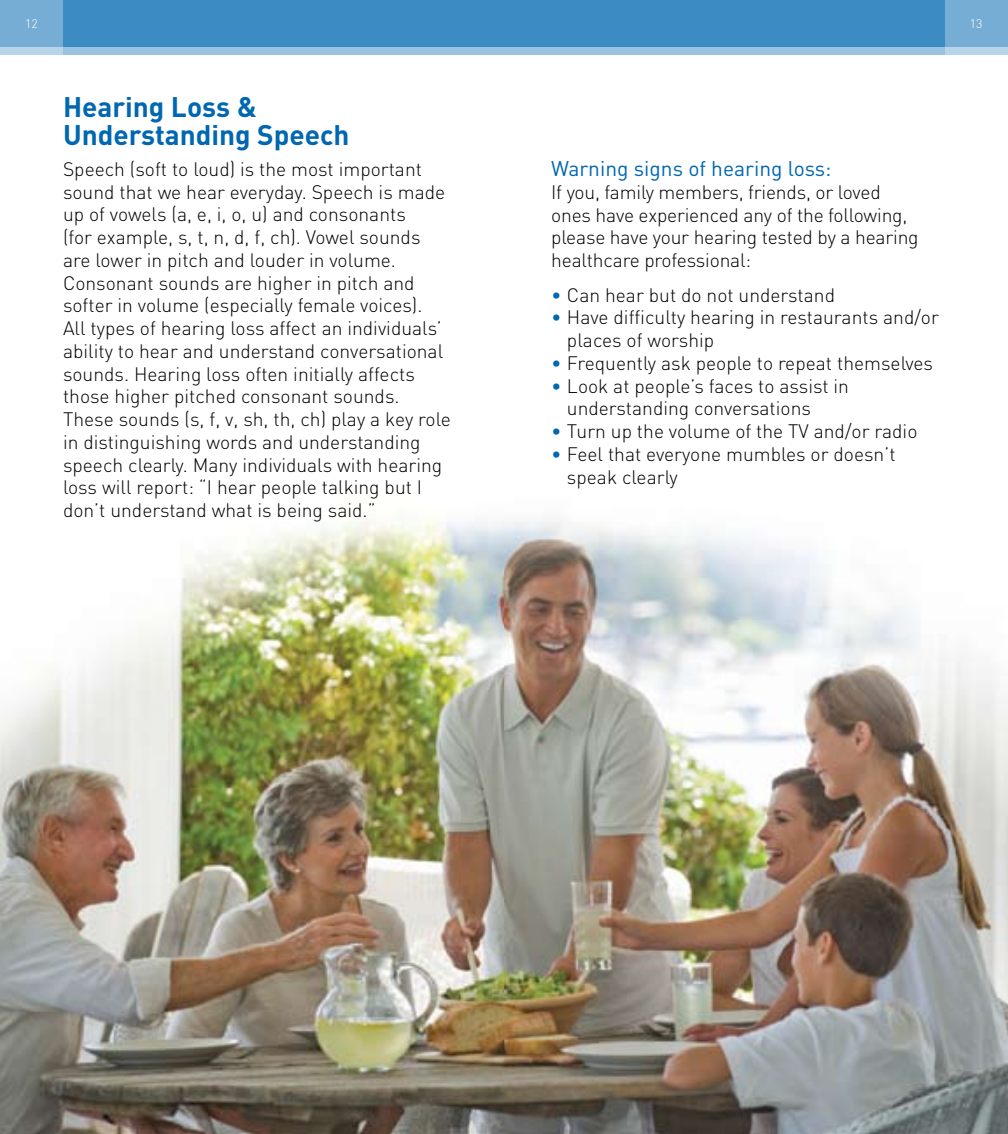
<style>
.page{position:relative;width:1008px;height:1134px;background:#fff}
.page>*{position:absolute;margin:0;border:0;box-sizing:border-box;transform-origin:0 0}
.t1{font:700 28px/28px "DIN";color:#0067b1}
.t2{font:21px "DIN";color:#0067b1}
.t3{font:300 19.25px/22.8px "DIN";color:#000}
.t4{font:300 12.25px "DIN";color:#fff}
.s1{color:#0067b1}
</style>
<div class="page">
<div style="left:0;top:0;width:504px;height:55px;background:#9ac2e0"></div>
<div style="left:0;top:0;width:504px;height:47px;background:#3d8bc3"></div>
<svg style="left:0;top:0;width:63px;height:55px;background:#7fb2d7"></svg>
<div style="left:504px;top:0;width:504px;height:55px;background:#9ac2e0"></div>
<div style="left:504px;top:0;width:504px;height:47px;background:#3d8bc3"></div>
<svg style="left:945px;top:0;width:63px;height:55px;background:#7fb2d7"></svg>
<img style="left:0;top:519px;width:1008px;height:615px">
<p class="t4" style="left:25px;top:16px;width:14px">12</p>
<p class="t4" style="left:970px;top:16px;width:14px">13</p>
<h1 class="t1" style="left:63px;top:92px;width:288px">Hearing Loss &amp;<br>Understanding Speech</h1>
<p class="t3" style="left:63px;top:157px;width:389px">Speech (soft to loud) is the most important sound that we hear everyday. Speech is made up of vowels (a, e, i, o, u) and consonants<br>(for example, s, t, n, d, f, ch). Vowel sounds are lower in pitch and louder in volume.<br>Consonant sounds are higher in pitch and softer in volume (especially female voices).<br>All types of hearing loss affect an individuals’ ability to hear and understand conversational sounds. Hearing loss often initially affects those higher pitched consonant sounds.<br>These sounds (s, f, v, sh, th, ch) play a key role in distinguishing words and understanding speech clearly. Many individuals with hearing loss will report: “I hear people talking but I don’t understand what is being said.”</p>
<p class="t2" style="left:551px;top:157px;width:282px">Warning signs of hearing loss:</p>
<p class="t3" style="left:551px;top:180px;width:369px">If you, family members, friends, or loved ones have experienced any of the following, please have your hearing tested by a hearing healthcare professional:</p>
<p class="t3" style="left:551px;top:283px;width:285px"><span class="s1">•</span> Can hear but do not understand</p>
<p class="t3" style="left:567px;top:305px;width:373px;text-indent:-16px"><span class="s1">•</span> Have difficulty hearing in restaurants and/or places of worship</p>
<p class="t3" style="left:551px;top:351px;width:383px"><span class="s1">•</span> Frequently ask people to repeat themselves</p>
<p class="t3" style="left:567px;top:374px;width:284px;text-indent:-16px"><span class="s1">•</span> Look at people’s faces to assist in understanding conversations</p>
<p class="t3" style="left:551px;top:419px;width:368px"><span class="s1">•</span> Turn up the volume of the TV and/or radio</p>
<p class="t3" style="left:567px;top:442px;width:330px;text-indent:-16px"><span class="s1">•</span> Feel that everyone mumbles or doesn’t speak clearly</p>
</div>
